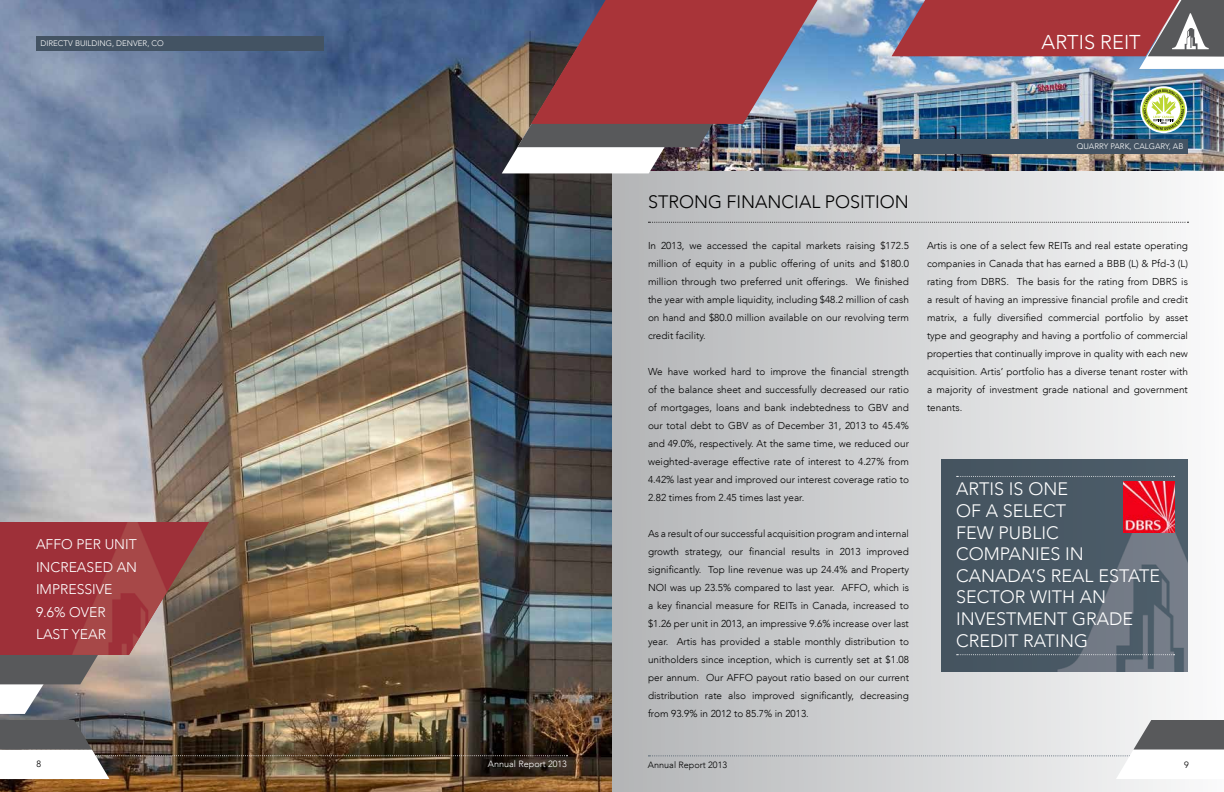
<style>
.page{position:relative;width:1224px;height:792px;background:#fff}
.page>*{position:absolute;margin:0;border:0;box-sizing:border-box;transform-origin:0 0}
.t1{font:300 20px "Avenir LT";color:#fff}
.t2{font:300 18px/21.6px "Avenir LT";color:#fff}
.t3{font:300 18px "Avenir LT";color:#000}
.t4{font:300 14px/22.5px "Avenir LT";color:#fff}
.t5{font:300 10px/18px "Avenir LT";color:#000;text-align:justify}
.t6{font:300 9.1px "Avenir LT";color:#000}
.t7{font:300 9.1px "Avenir LT";color:#fff}
.t8{font:300 8px "Avenir LT";color:#fff}
.t9{font:700 condensed 3.3px "Myriad Pro";color:#000}
</style>
<div class="page">
<div style="left:612px;top:0;width:612px;height:792px;background:linear-gradient(to right,#b2b4b6,#fafafb)"></div>
<img style="left:0;top:0;width:612px;height:792px">
<img style="left:818px;top:0;width:406px;height:171px">
<img style="left:0;top:720px;width:567px;height:59px">
<svg style="left:648px;top:720px;width:576px;height:59px;background:#cdcecf"></svg>
<img style="left:502px;top:0;width:316px;height:173px">
<div style="left:36px;top:36px;width:288px;height:14px;background:#435363"></div>
<div style="left:900px;top:139px;width:288px;height:14px;background:#435363"></div>
<svg style="left:648px;top:222px;width:541px;height:1px"></svg>
<svg style="left:1140px;top:86px;width:47px;height:47px"></svg>
<svg style="left:1142px;top:88px;width:43px;height:43px"></svg>
<img style="left:942px;top:459px;width:246px;height:213px">
<svg style="left:957px;top:476px;width:218px;height:1px"></svg>
<svg style="left:957px;top:654px;width:218px;height:1px"></svg>
<img style="left:1124px;top:482px;width:50px;height:50px">
<svg style="left:892px;top:0;width:332px;height:69px;background:#a05d66"></svg>
<svg style="left:0;top:655px;width:209px;height:59px;background:#8a827c"></svg>
<img style="left:0;top:522px;width:209px;height:133px">
<p class="t8" style="left:40px;top:39px;width:125px">DIRECTV BUILDING, DENVER, CO</p>
<p class="t8" style="left:52px;top:43px;width:125px">DIRECTV BUILDING, DENVER CO</p>
<h3 class="t4" style="left:36px;top:533px;width:103px">AFFO PER UNIT<br>INCREASED AN<br>IMPRESSIVE<br>9.6% OVER<br>LAST YEAR</h3>
<h1 class="t1" style="left:1042px;top:30px;width:101px">ARTIS REIT</h1>
<h2 class="t3" style="left:648px;top:192px;width:262px">STRONG FINANCIAL POSITION</h2>
<p class="t5" style="left:648px;top:236px;width:263px">In 2013, we accessed the capital markets raising $172.5 million of equity in a public offering of units and $180.0 million through two preferred unit offerings. We finished the year with ample liquidity, including $48.2 million of cash on hand and $80.0 million available on our revolving term credit facility.</p>
<p class="t5" style="left:648px;top:362px;width:263px">We have worked hard to improve the financial strength of the balance sheet and successfully decreased our ratio of mortgages, loans and bank indebtedness to GBV and our total debt to GBV as of December 31, 2013 to 45.4% and 49.0%, respectively. At the same time, we reduced our weighted-average effective rate of interest to 4.27% from 4.42% last year and improved our interest coverage ratio to 2.82 times from 2.45 times last year.</p>
<p class="t5" style="left:648px;top:524px;width:263px">As a result of our successful acquisition program and internal growth strategy, our financial results in 2013 improved significantly. Top line revenue was up 24.4% and Property NOI was up 23.5% compared to last year. AFFO, which is a key financial measure for REITs in Canada, increased to $1.26 per unit in 2013, an impressive 9.6% increase over last year. Artis has provided a stable monthly distribution to unitholders since inception, which is currently set at $1.08 per annum. Our AFFO payout ratio based on our current distribution rate also improved significantly, decreasing from 93.9% in 2012 to 85.7% in 2013.</p>
<p class="t9" style="left:1161px;top:121px;width:7px">2014</p>
<p class="t8" style="left:1077px;top:142px;width:108px">QUARRY PARK, CALGARY, AB</p>
<p class="t5" style="left:927px;top:236px;width:263px">Artis is one of a select few REITs and real estate operating companies in Canada that has earned a BBB (L) &amp; Pfd-3 (L) rating from DBRS. The basis for the rating from DBRS is a result of having an impressive financial profile and credit matrix, a fully diversified commercial portfolio by asset type and geography and having a portfolio of commercial properties that continually improve in quality with each new acquisition. Artis’ portfolio has a diverse tenant roster with a majority of investment grade national and government tenants.</p>
<h2 class="t2" style="left:956px;top:478px;width:206px">ARTIS IS ONE<br>OF A SELECT<br>FEW PUBLIC<br>COMPANIES IN<br>CANADA’S REAL ESTATE<br>SECTOR WITH AN<br>INVESTMENT GRADE<br>CREDIT RATING</h2>
<p class="t6" style="left:36px;top:759px;width:6px">8</p>
<p class="t7" style="left:488px;top:759px;width:81px">Annual Report 2013</p>
<p class="t6" style="left:648px;top:759px;width:81px">Annual Report 2013</p>
<p class="t6" style="left:1184px;top:759px;width:6px">9</p>
</div>
